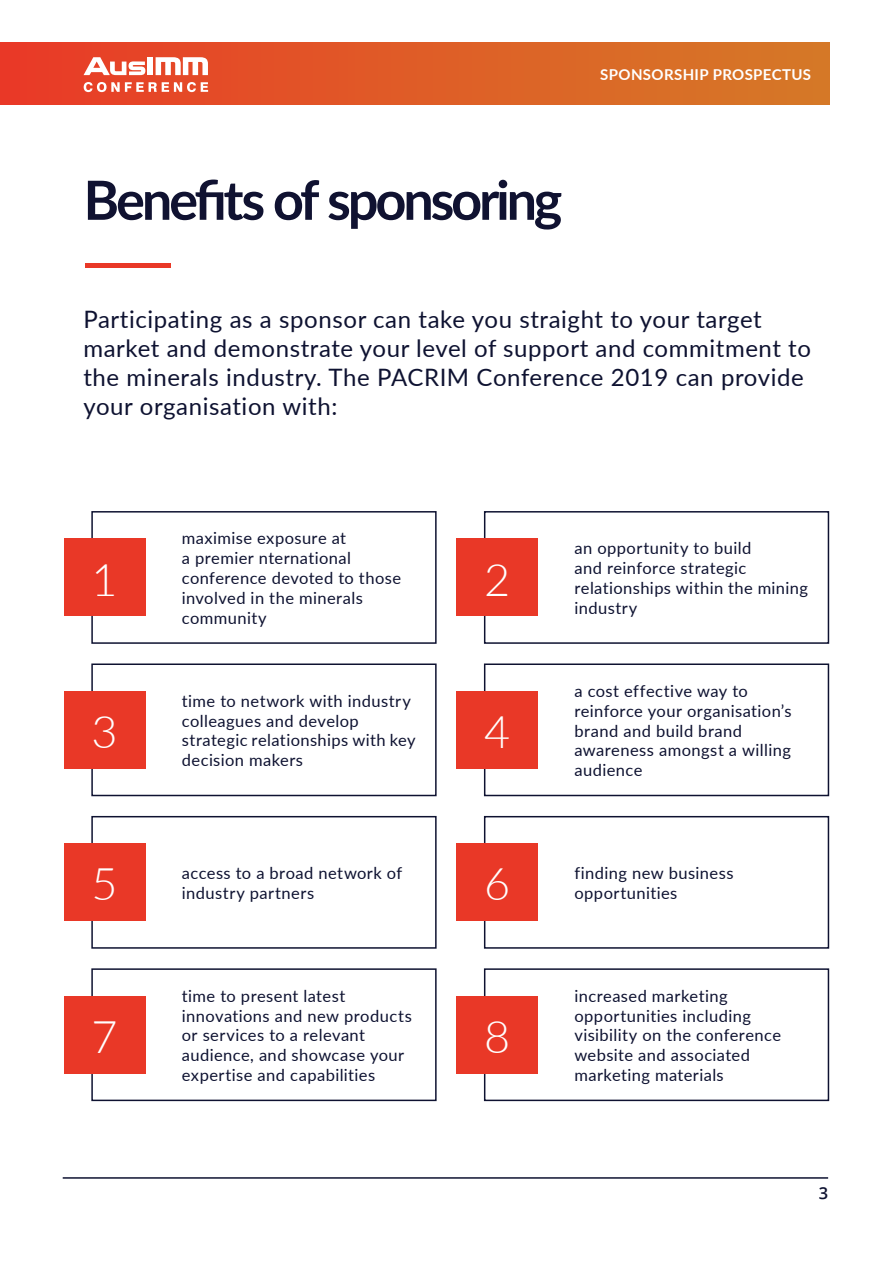
<style>
.page{position:relative;width:893px;height:1263px;background:#fff}
.page>*{position:absolute;margin:0;border:0;box-sizing:border-box;transform-origin:0 0}
.t1{font:700 54px "Lato";letter-spacing:-.055em;color:#101231}
.t2{font:700 54px "Lato";color:#e93827}
.t3{font:300 45px "Lato";color:#fff}
.t4{font:24px/28.8px "Lato";letter-spacing:.025em;color:#0e1231}
.t5{font:16.5px/19.8px "Lato";letter-spacing:.025em;color:#0e1231}
.t6{font:600 16.5px "Open Sans";color:#0e1231}
.t7{font:700 15px "Lato";letter-spacing:.025em;color:#fff}
</style>
<div class="page">
<div style="left:91px;top:511px;width:346px;height:133px;border:2px solid #0e1231"></div>
<div style="left:64px;top:538px;width:81px;height:78px;background:#e93827"></div>
<div style="left:91px;top:816px;width:346px;height:133px;border:2px solid #0e1231"></div>
<div style="left:64px;top:843px;width:81px;height:78px;background:#e93827"></div>
<div style="left:484px;top:511px;width:345px;height:133px;border:2px solid #0e1231"></div>
<div style="left:456px;top:538px;width:82px;height:78px;background:#e93827"></div>
<div style="left:484px;top:816px;width:345px;height:133px;border:2px solid #0e1231"></div>
<div style="left:456px;top:843px;width:82px;height:78px;background:#e93827"></div>
<div style="left:91px;top:663px;width:346px;height:133px;border:2px solid #0e1231"></div>
<div style="left:64px;top:691px;width:81px;height:78px;background:#e93827"></div>
<div style="left:91px;top:968px;width:346px;height:133px;border:2px solid #0e1231"></div>
<div style="left:64px;top:996px;width:81px;height:78px;background:#e93827"></div>
<div style="left:484px;top:663px;width:345px;height:133px;border:2px solid #0e1231"></div>
<div style="left:456px;top:691px;width:82px;height:78px;background:#e93827"></div>
<div style="left:484px;top:968px;width:345px;height:133px;border:2px solid #0e1231"></div>
<div style="left:456px;top:996px;width:82px;height:78px;background:#e93827"></div>
<div style="left:0;top:43px;width:829px;height:61px;background:linear-gradient(to right,#e93b27,#d57b27)"></div>
<svg style="left:156px;top:57px;width:52px;height:18px"></svg>
<div style="left:148px;top:57px;width:5px;height:18px;background:#fff"></div>
<svg style="left:84px;top:57px;width:61px;height:18px"></svg>
<svg style="left:84px;top:82px;width:124px;height:10px"></svg>
<hr style="left:63px;top:1177px;width:765px;height:2px;background:#0e1231">
<p class="t7" style="left:600px;top:64px;width:212px">SPONSORSHIP PROSPECTUS</p>
<h1 class="t1" style="left:84px;top:160px;width:480px">Benefits of sponsoring</h1>
<h1 class="t2" style="left:84px;top:201px;width:90px">____</h1>
<h3 class="t4" style="left:83px;top:304px;width:729px">Participating as a sponsor can take you straight to your target market and demonstrate your level of support and commitment to the minerals industry. The PACRIM Conference 2019 can provide your organisation with:</h3>
<h2 class="t3" style="left:92px;top:548px;width:28px">1</h2>
<p class="t5" style="left:182px;top:528px;width:221px">maximise exposure at<br>a premier nternational conference devoted to those involved in the minerals community</p>
<h2 class="t3" style="left:484px;top:548px;width:28px">2</h2>
<p class="t5" style="left:574px;top:538px;width:235px">an opportunity to build<br>and reinforce strategic relationships within the mining industry</p>
<h2 class="t3" style="left:92px;top:700px;width:28px">3</h2>
<p class="t5" style="left:182px;top:690px;width:235px">time to network with industry colleagues and develop strategic relationships with key decision makers</p>
<h2 class="t3" style="left:484px;top:700px;width:28px">4</h2>
<p class="t5" style="left:574px;top:680px;width:219px">a cost effective way to reinforce your organisation’s brand and build brand awareness amongst a willing audience</p>
<h2 class="t3" style="left:92px;top:853px;width:28px">5</h2>
<p class="t5" style="left:182px;top:862px;width:222px">access to a broad network of</p>
<p class="t5" style="left:182px;top:882px;width:134px">industry partners</p>
<h2 class="t3" style="left:484px;top:853px;width:28px">6</h2>
<p class="t5" style="left:574px;top:862px;width:161px">finding new business</p>
<p class="t5" style="left:574px;top:882px;width:104px">opportunities</p>
<h2 class="t3" style="left:92px;top:1005px;width:28px">7</h2>
<p class="t5" style="left:182px;top:985px;width:231px">time to present latest innovations and new products or services to a relevant audience, and showcase your expertise and capabilities</p>
<h2 class="t3" style="left:484px;top:1005px;width:28px">8</h2>
<p class="t5" style="left:574px;top:985px;width:208px">increased marketing opportunities including visibility on the conference website and associated marketing materials</p>
<p class="t6" style="left:819px;top:1182px;width:11px">3</p>
</div>
